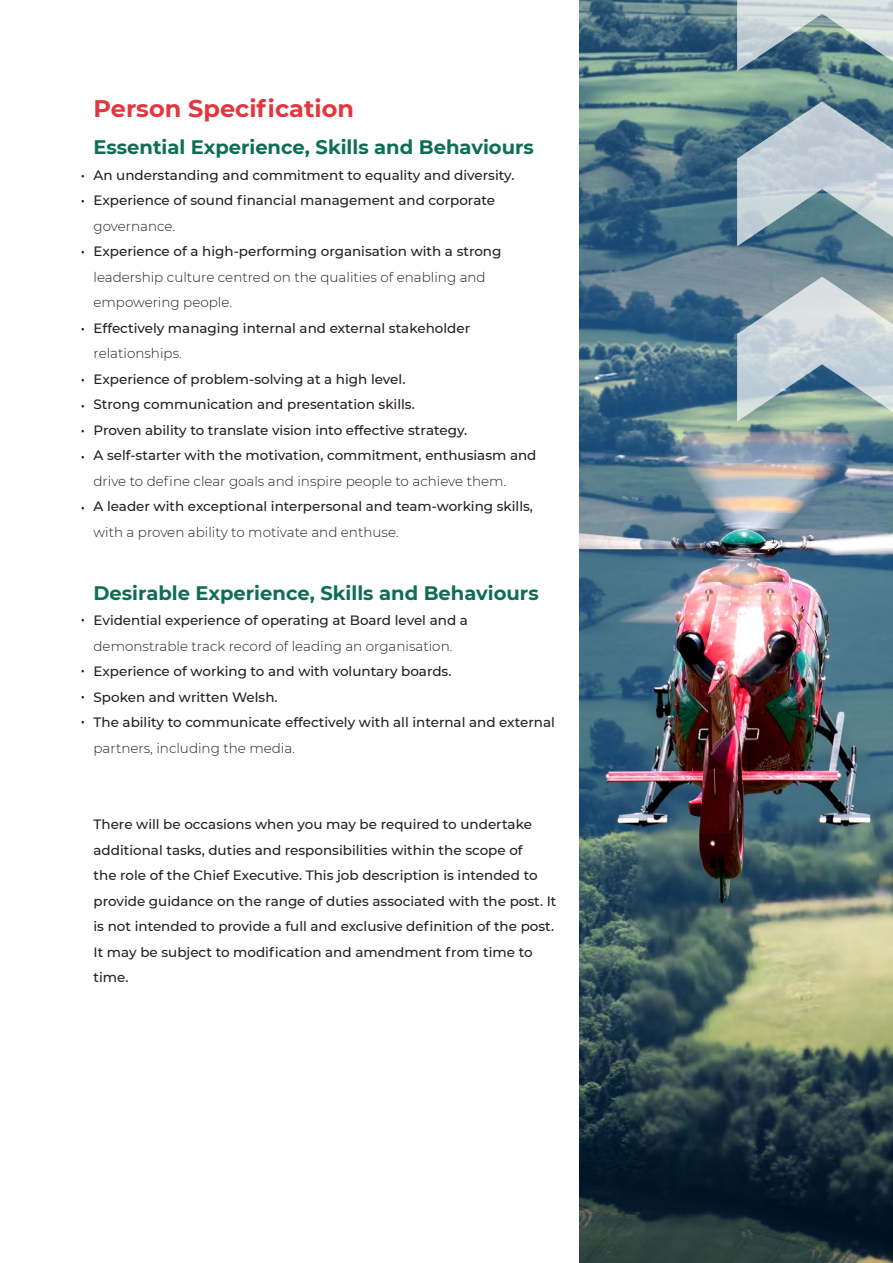
<style>
.page{position:relative;width:893px;height:1263px;background:#fff}
.page>*{position:absolute;margin:0;border:0;box-sizing:border-box;transform-origin:0 0}
.Mini_Heading{font:700 24px "Montserrat";color:#e3373f}
.Mini_Heading-2{font:700 19.5px "Montserrat";color:#0d6e52}
.t1{font:500 13.5px/25.5px "Montserrat";color:#231f20}
.t2{font:300 13.5px/25.5px "Montserrat";color:#231f20}
.s1{font-weight:300}
.s2{font-weight:500}
</style>
<div class="page">
<img style="left:579px;top:0;width:314px;height:1263px">
<svg style="left:737px;top:0;width:156px;height:71px;background:#99afb5"></svg>
<svg style="left:737px;top:101px;width:156px;height:145px;background:#93abb6"></svg>
<svg style="left:737px;top:277px;width:156px;height:145px;background:#b0c0c3"></svg>
<p class="t1" style="left:81px;top:162px;width:6px">•</p>
<p class="t1" style="left:81px;top:187px;width:6px">•</p>
<p class="t1" style="left:81px;top:238px;width:6px">•</p>
<p class="t1" style="left:81px;top:315px;width:6px">•</p>
<p class="t1" style="left:81px;top:366px;width:6px">•</p>
<p class="t1" style="left:81px;top:391px;width:6px">•</p>
<p class="t1" style="left:81px;top:417px;width:6px">•</p>
<p class="t1" style="left:81px;top:442px;width:6px">•</p>
<p class="t1" style="left:81px;top:493px;width:6px">•</p>
<p class="Mini_Heading" style="left:94px;top:91px;width:262px">Person Specification</p>
<p class="Mini_Heading-2" style="left:94px;top:133px;width:442px">Essential Experience, Skills and Behaviours</p>
<p class="t1" style="left:94px;top:162px;width:422px">An understanding and commitment to equality and diversity.</p>
<p class="t1" style="left:94px;top:187px;width:403px">Experience of sound financial management and corporate <span class="s1">governance.</span></p>
<p class="t2" style="left:94px;top:238px;width:409px"><span class="s2">Experience of a high-performing organisation with a strong </span>leadership culture centred on the qualities of enabling and empowering people.</p>
<p class="t1" style="left:94px;top:315px;width:378px">Effectively managing internal and external stakeholder <span class="s1">relationships.</span></p>
<p class="t1" style="left:94px;top:366px;width:313px">Experience of problem-solving at a high level.</p>
<p class="t1" style="left:94px;top:391px;width:323px">Strong communication and presentation skills.</p>
<p class="t1" style="left:94px;top:417px;width:375px">Proven ability to translate vision into effective strategy.</p>
<p class="t1" style="left:94px;top:442px;width:444px">A self-starter with the motivation, commitment, enthusiasm and <span class="s1">drive to define clear goals and inspire people to achieve them.</span></p>
<p class="t1" style="left:94px;top:493px;width:441px">A leader with exceptional interpersonal and team-working skills, <span class="s1">with a proven ability to motivate and enthuse.</span></p>
<p class="t1" style="left:81px;top:606px;width:6px">•</p>
<p class="t1" style="left:81px;top:657px;width:6px">•</p>
<p class="t1" style="left:81px;top:682px;width:6px">•</p>
<p class="t1" style="left:81px;top:708px;width:6px">•</p>
<p class="Mini_Heading-2" style="left:94px;top:579px;width:447px">Desirable Experience, Skills and Behaviours</p>
<p class="t1" style="left:94px;top:607px;width:376px">Evidential experience of operating at Board level and a <span class="s1">demonstrable track record of leading an organisation.</span></p>
<p class="t1" style="left:94px;top:658px;width:359px">Experience of working to and with voluntary boards.</p>
<p class="t1" style="left:94px;top:684px;width:186px">Spoken and written Welsh.</p>
<p class="t1" style="left:94px;top:709px;width:463px">The ability to communicate effectively with all internal and external <span class="s1">partners, including the media.</span></p>
<p class="t1" style="left:94px;top:811px;width:464px">There will be occasions when you may be required to undertake additional tasks, duties and responsibilities within the scope of<br>the role of the Chief Executive. This job description is intended to provide guidance on the range of duties associated with the post. It is not intended to provide a full and exclusive definition of the post.<br>It may be subject to modification and amendment from time to time.</p>
</div>
